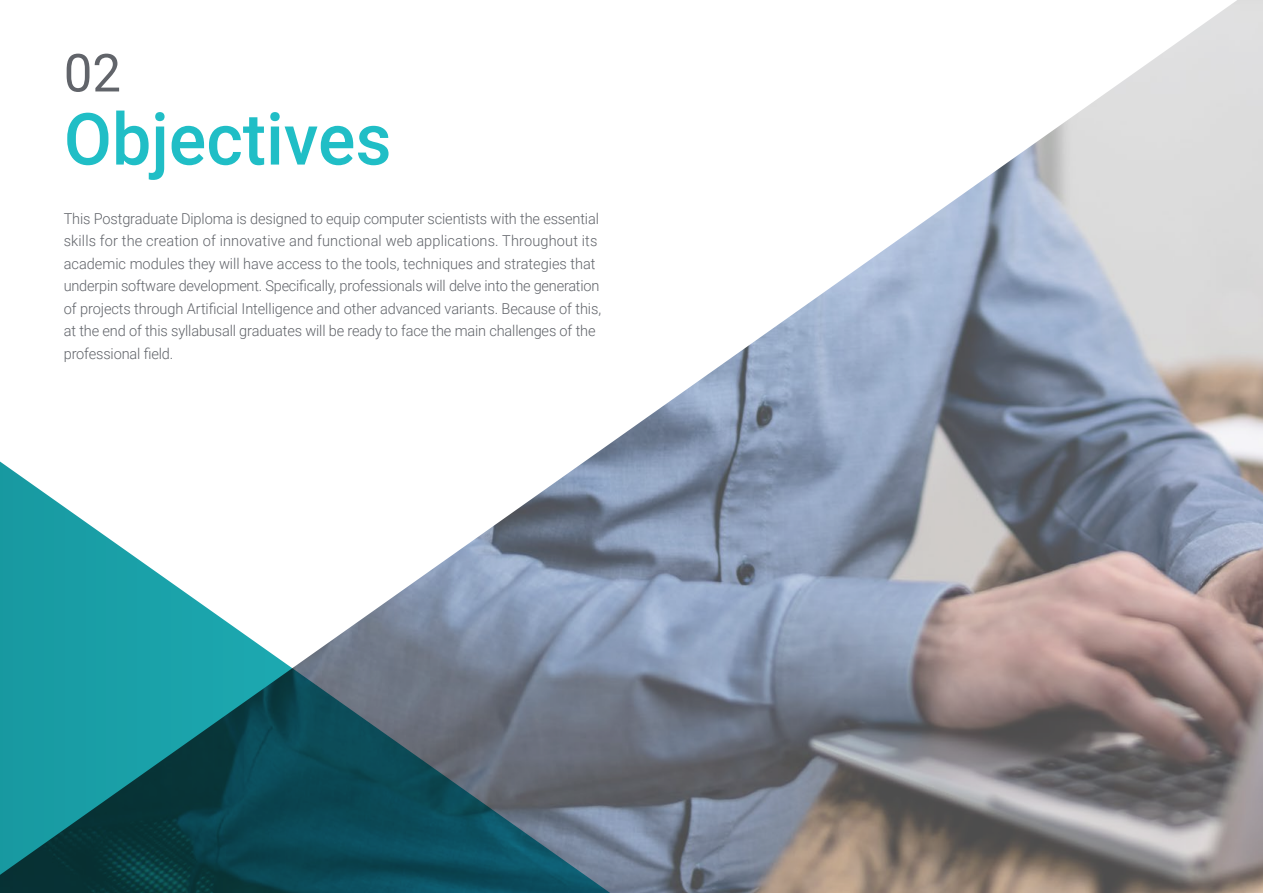
<style>
.page{position:relative;width:1263px;height:893px;background:#fff}
.page>*{position:absolute;margin:0;border:0;box-sizing:border-box;transform-origin:0 0}
.t1{font:500 72px "Roboto";color:#20bec6}
.t2{font:52.5px "Roboto";color:#61646a}
.t3{font:300 15px/22.5px "Roboto";letter-spacing:-.01em;color:#61646a}
</style>
<div class="page">
<img style="left:606px;top:0;width:657px;height:893px">
<svg style="left:0;top:446px;width:640px;height:447px"></svg>
<h2 class="t2" style="left:64px;top:36px;width:59px">02</h2>
<h1 class="t1" style="left:64px;top:89px;width:329px">Objectives</h1>
<p class="t3" style="left:64px;top:207px;width:539px">This Postgraduate Diploma is designed to equip computer scientists with the essential skills for the creation of innovative and functional web applications. Throughout its academic modules they will have access to the tools, techniques and strategies that underpin software development. Specifically, professionals will delve into the generation of projects through Artificial Intelligence and other advanced variants. Because of this, at the end of this syllabusall graduates will be ready to face the main challenges of the professional field.</p>
</div>
